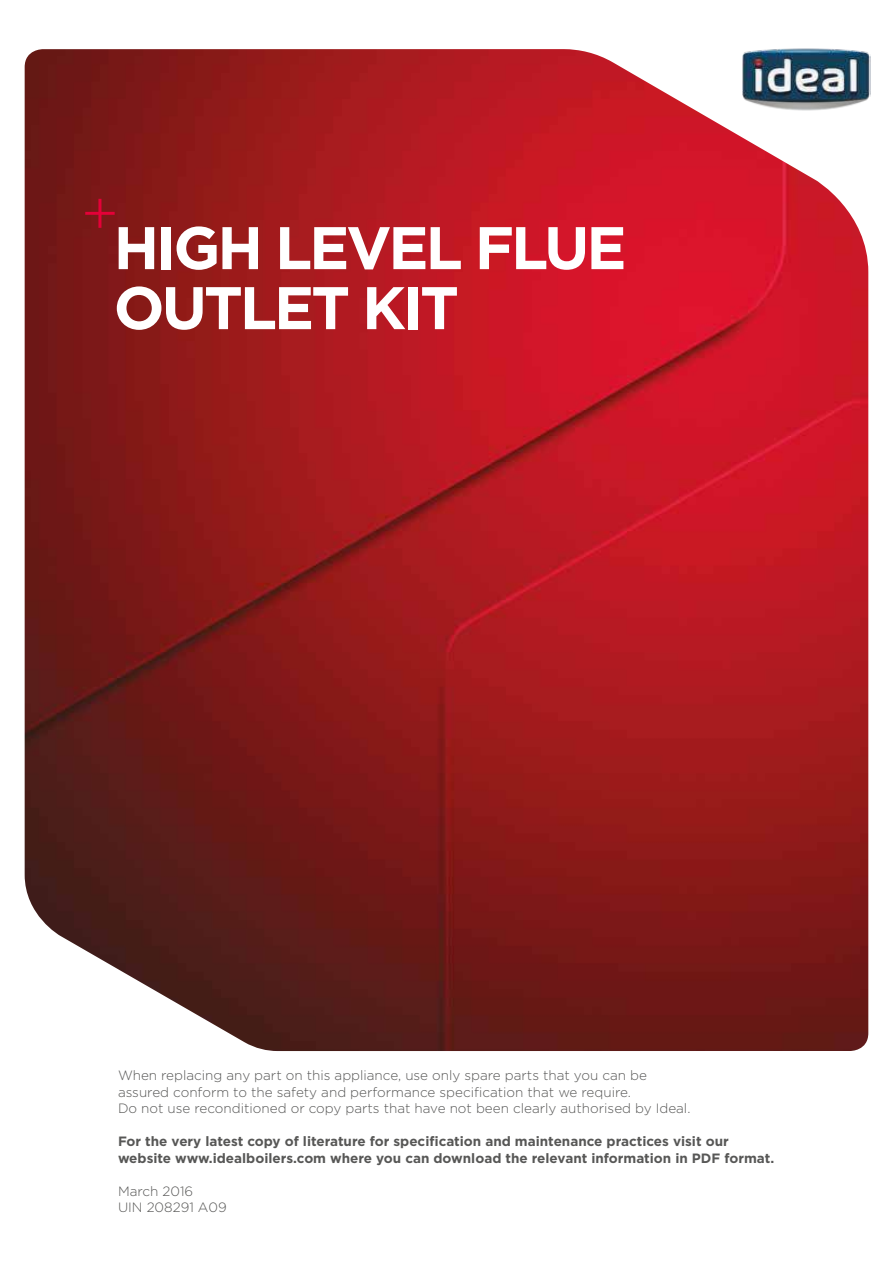
<style>
.page{position:relative;width:893px;height:1263px;background:#fff}
.page>*{position:absolute;margin:0;border:0;box-sizing:border-box;transform-origin:0 0}
.t1{font:700 60px/60px "Gotham";letter-spacing:-.05em;color:#fff}
.t2{font:300 13.5px/16.5px "Gotham";color:#575756}
.t3{font:700 13.5px/16.5px "Gotham";color:#575756}
</style>
<div class="page">
<img style="left:25px;top:49px;width:843px;height:1002px">
<svg style="left:85px;top:199px;width:30px;height:29px"></svg>
<img style="left:742px;top:48px;width:128px;height:64px">
<h1 class="t1" style="left:114px;top:218px;width:514px">HIGH LEVEL FLUE<br>OUTLET KIT</h1>
<p class="t2" style="left:118px;top:1067px;width:574px">When replacing any part on this appliance, use only spare parts that you can be assured conform to the safety and performance specification that we require.<br>Do not use reconditioned or copy parts that have not been clearly authorised by Ideal.</p>
<p class="t3" style="left:118px;top:1133px;width:658px">For the very latest copy of literature for specification and maintenance practices visit our website www.idealboilers.com where you can download the relevant information in PDF format.</p>
<p class="t2" style="left:118px;top:1182px;width:110px">March 2016<br>UIN 208291 A09</p>
</div>
